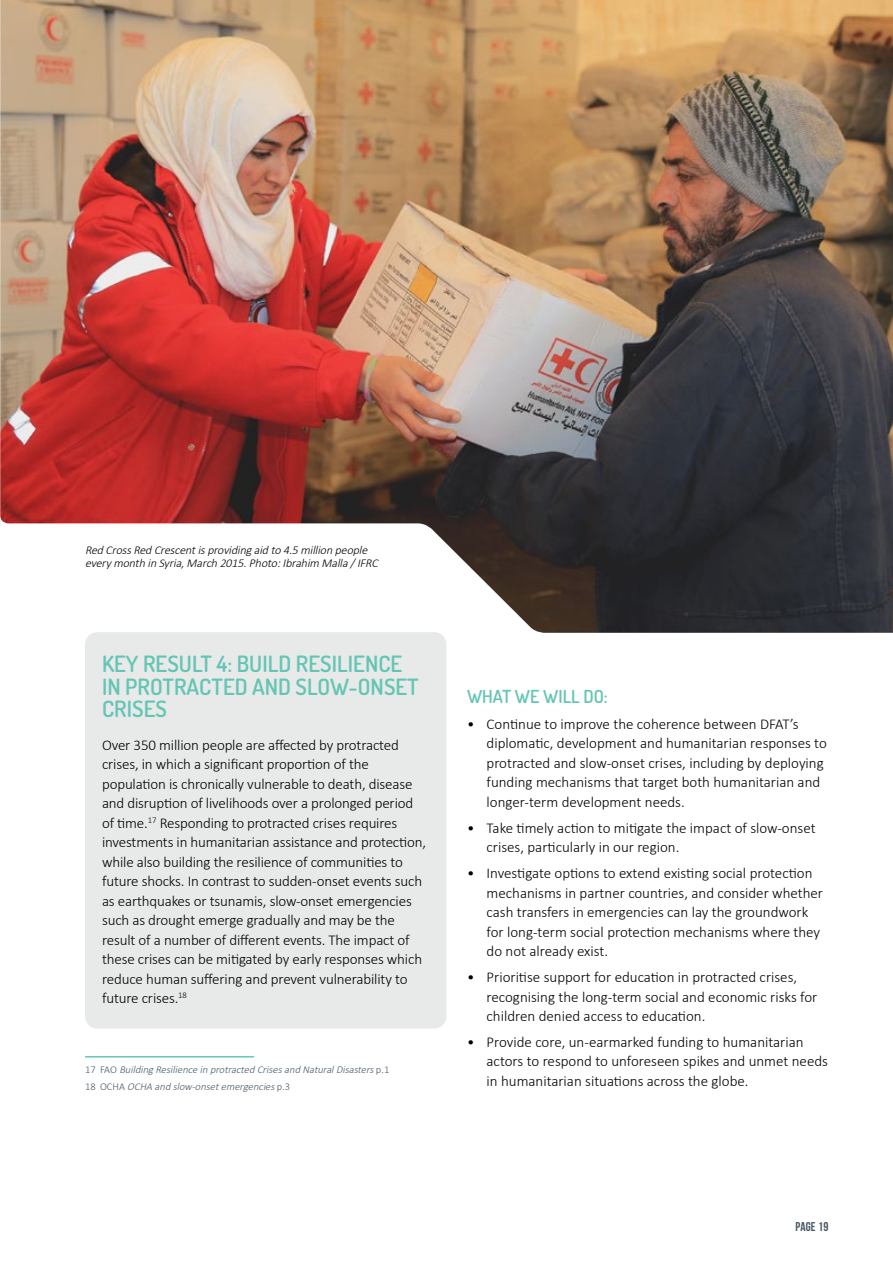
<style>
.page{position:relative;width:893px;height:1263px;background:#fff}
.page>*{position:absolute;margin:0;border:0;box-sizing:border-box;transform-origin:0 0}
.t1{font:600 22.5px/22.5px "Dosis";color:#65c5b4}
.t2{font:600 18px "Dosis";color:#65c5b4}
.Body{font:300 15px/19.5px "Calibri";letter-spacing:-.01em;color:#000}
.t3{font:12.75px "Bebas Neue";letter-spacing:.02em;color:#485865}
.Captions{font:italic 300 12px/13.5px "Calibri";color:#000}
.Footnote{font:italic 300 10.5px "Calibri";color:#485865}
.s1{font-style:normal}
</style>
<div class="page">
<div style="left:85px;top:632px;width:361px;height:396px;background:#e8eaea;border-radius:13px"></div>
<hr style="left:85px;top:1056px;width:169px;height:1px;background:#65c5b4">
<img style="left:0;top:0;width:893px;height:633px">
<p class="Captions" style="left:85px;top:542px;width:297px">Red CrossRed Crescentisprovidingaid to 4.5 million people everymonth in Syria,March 2015.Photo:Ibrahim Malla/IFRC</p>
<h2 class="t1" style="left:102px;top:652px;width:318px">KEY RESULT 4: BUILD RESILIENCE<br>IN PROTRACTED AND SLOW-ONSET<br>CRISES</h2>
<p class="Body" style="left:102px;top:734px;width:326px">Over 350 million people are affected by protracted crises, in which a significant proportion of the population is chronically vulnerable to death, disease and disruption of livelihoods over a prolonged period of time.<sup>17</sup> Responding to protracted crises requires investments in humanitarian assistance and protection, while also building the resilience of communities to future shocks. In contrast to sudden-onset events such as earthquakes or tsunamis, slow-onset emergencies such as drought emerge gradually and may be the result of a number of different events. The impact of these crises can be mitigated by early responses which reduce human suffering and prevent vulnerability to future crises.<sup>18</sup></p>
<p class="Footnote" style="left:85px;top:1063px;width:306px"><span class="s1">1 7 FA O</span> Building Resilience in protracted Crisesand NaturalDisasters<span class="s1">p . 1</span></p>
<p class="Footnote" style="left:85px;top:1080px;width:207px"><span class="s1">1 8 O C H A</span> OCHA and slow-onsetemergencies<span class="s1">p . 3</span></p>
<h3 class="t2" style="left:467px;top:685px;width:142px">WHAT WE WILL DO:</h3>
<p class="Body" style="left:487px;top:713px;width:342px;text-indent:-20px">• Continue to improve the coherence between DFAT’s diplomatic, development and humanitarian responses to protracted and slow-onset crises, including by deploying funding mechanisms that target both humanitarian and longer-term development needs.</p>
<p class="Body" style="left:487px;top:817px;width:331px;text-indent:-20px">• Take timely action to mitigate the impact of slow-onset crises, particularly in our region.</p>
<p class="Body" style="left:487px;top:863px;width:338px;text-indent:-20px">• Investigate options to extend existing social protection mechanisms in partner countries, and consider whether cash transfers in emergencies can lay the groundwork for long-term social protection mechanisms where they do not already exist.</p>
<p class="Body" style="left:487px;top:966px;width:332px;text-indent:-20px">• Prioritise support for education in protracted crises, recognising the long-term social and economic risks for children denied access to education.</p>
<p class="Body" style="left:487px;top:1031px;width:343px;text-indent:-20px">• Provide core, un-earmarked funding to humanitarian actors to respond to unforeseen spikes and unmet needs in humanitarian situations across the globe.</p>
<p class="t3" style="left:795px;top:1219px;width:35px">PAGE 19</p>
</div>
